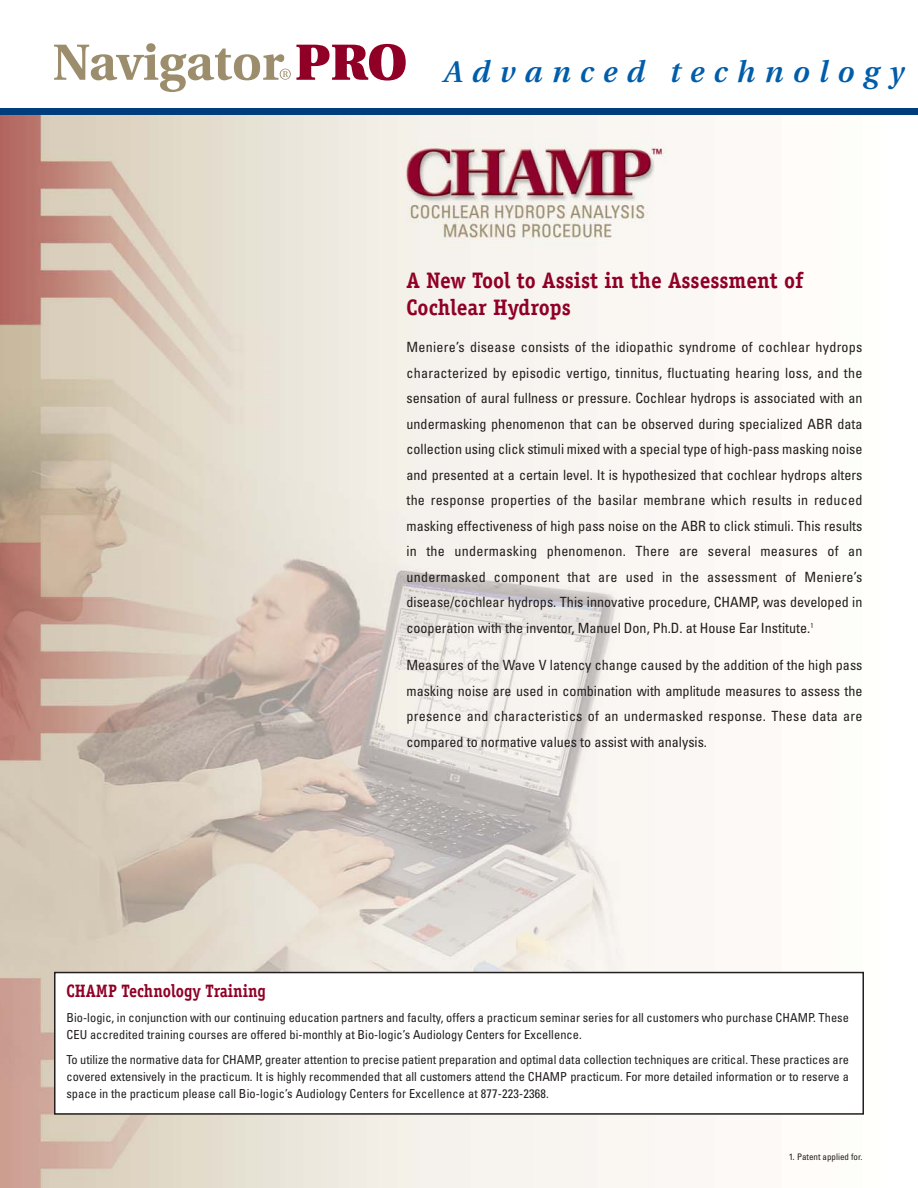
<style>
.page{position:relative;width:918px;height:1188px;background:#fff}
.page>*{position:absolute;margin:0;border:0;box-sizing:border-box;transform-origin:0 0}
.t1{font:italic 600 30px "Utopia";letter-spacing:.315em;color:#005daa}
.t2{font:700 22.5px/27px "Officina Serif";color:#900026;scale:.95 1}
.t3{font:700 18px "Officina Serif";color:#900026;scale:.89 1}
.t4{font:condensed 14.1px/25.5px "Univers";color:#231f1f;text-align:justify}
.t5{font:condensed 12.3px/17.2px "Univers";letter-spacing:.005em;color:#231f1f}
.t6{font:condensed 9px "Univers";color:#231f1f}
.s1{font-stretch:normal}
</style>
<div class="page">
<img style="left:0;top:114px;width:918px;height:1074px">
<div style="left:0;top:108px;width:918px;height:6px;background:#003d7d"></div>
<svg style="left:54px;top:43px;width:352px;height:49px"></svg>
<div style="left:55px;top:973px;width:808px;height:141px;background:#fff"></div>
<div style="left:54px;top:972px;width:810px;height:143px;border:2px solid #231f1f"></div>
<h1 class="t1" style="left:442px;top:60px;width:462px">Advanced technology</h1>
<h2 class="t2" style="left:406px;top:268px;width:419px">A New Tool to Assist in the Assessment of<br>Cochlear Hydrops</h2>
<p class="t4" style="left:406px;top:336px;width:458px">Meniere’s disease consists of the idiopathic syndrome of cochlear hydrops characterized by episodic vertigo, tinnitus, fluctuating hearing loss, and the sensation of aural fullness or pressure. Cochlear hydrops is associated with an undermasking phenomenon that can be observed during specialized ABR data collection using click stimuli mixed with a special type of high-pass masking noise and presented at a certain level. It is hypothesized that cochlear hydrops alters the response properties of the basilar membrane which results in reduced masking effectiveness of high pass noise on the ABR to click stimuli. This results in the undermasking phenomenon. There are several measures of an undermasked component that are used in the assessment of Meniere’s disease/cochlear hydrops. This innovative procedure, CHAMP, was developed in cooperation with the inventor, Manuel Don, Ph.D. at House Ear Institute.<sup>1</sup></p>
<p class="t4" style="left:406px;top:654px;width:458px">Measures of the Wave V latency change caused by the addition of the high pass masking noise are used in combination with amplitude measures to assess the presence and characteristics of an undermasked response. These data are compared to normative values to assist with analysis.</p>
<p class="t3" style="left:66px;top:984px;width:226px">CHAMP Technology Training</p>
<p class="t5" style="left:66px;top:1010px;width:784px">Bio-logic, in conjunction with our continuing education partners and faculty, offers a practicum seminar series for all customers who purchase CHAMP. These<br>CEU accredited training courses are offered bi-monthly at Bio-logic’s Audiology Centers for Excellence.</p>
<p class="t5" style="left:66px;top:1052px;width:784px;text-align:justify">To utilize the normative data for CHAMP, greater attention to precise patient preparation and optimal data collection techniques are critical. These practices are covered extensively in the practicum. It is highly recommended that all customers attend the CHAMP practicum. For more detailed information or to reserve a space in the practicum please call Bio-logic’s Audiology Centers for Excellence at 877-223-2368.</p>
<p class="t6" style="left:789px;top:1154px;width:75px"><span class="s1">1.</span> Patent applied for.</p>
</div>
